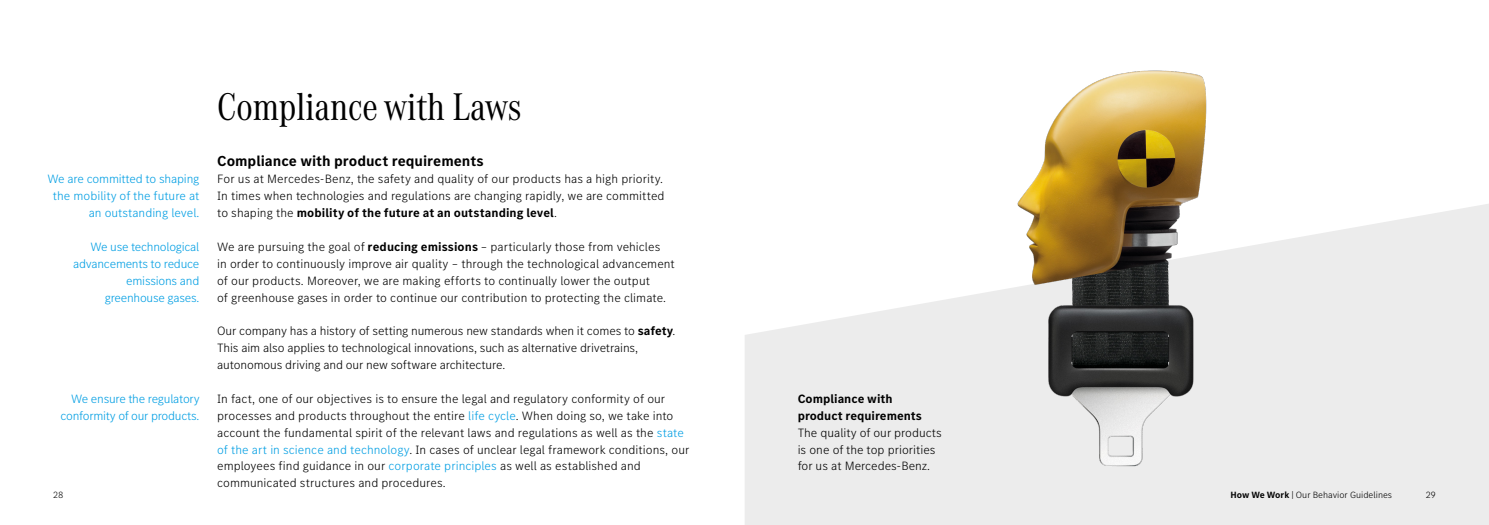
<style>
.page{position:relative;width:1489px;height:525px;background:#fff}
.page>*{position:absolute;margin:0;border:0;box-sizing:border-box;transform-origin:0 0}
.t1{font:40px "MB Corpo A Title Cond";color:#000}
.t2{font:700 15px "MB Corpo S Text";color:#000}
.t3{font:300 12.5px/16.9px "MB Corpo S Text";color:#000}
.t4{font:300 12.5px/16.9px "MB Corpo S Text";letter-spacing:-.02em;color:#009ee3;text-align:right}
.t5{font:300 12.5px/16.9px "MB Corpo S Text";color:#009ee3;text-align:right}
.t6{font:700 12.5px/16.9px "MB Corpo S Text";color:#000}
.t7{font:300 9.38px "MB Corpo S Text";color:#000}
.s1{font-weight:700}
.s2{color:#009ee3}
</style>
<div class="page">
<svg style="left:745px;top:204px;width:743px;height:320px;fill:#ececec"></svg>
<img style="left:989px;top:70px;width:255px;height:400px">
<p class="t5" style="left:48px;top:170px;width:153px">We are committed to shaping the mobility of the future at an outstanding level.</p>
<p class="t4" style="left:73px;top:237px;width:128px">We use technological advancements to reduce emissions and greenhouse gases.</p>
<p class="t4" style="left:60px;top:389px;width:141px">We ensure the regulatory conformity of our products.</p>
<p class="t7" style="left:53px;top:488px;width:12px">28</p>
<h1 class="t1" style="left:217px;top:80px;width:306px">Compliance with Laws</h1>
<p class="t2" style="left:217px;top:151px;width:268px">Compliance with product requirements</p>
<p class="t3" style="left:217px;top:170px;width:449px">For us at Mercedes-Benz, the safety and quality of our products has a high priority.<br>In times when technologies and regulations are changing rapidly, we are committed to shaping the <span class="s1">mobility of the future at an outstanding level</span>.</p>
<p class="t3" style="left:217px;top:237px;width:459px">We are pursuing the goal of <span class="s1">reducing emissions</span> – particularly those from vehicles<br>in order to continuously improve air quality – through the technological advancement of our products. Moreover, we are making efforts to continually lower the output<br>of greenhouse gases in order to continue our contribution to protecting the climate.</p>
<p class="t3" style="left:217px;top:322px;width:460px">Our company has a history of setting numerous new standards when it comes to <span class="s1">safety</span>.<br>This aim also applies to technological innovations, such as alternative drivetrains, autonomous driving and our new software architecture.</p>
<p class="t3" style="left:217px;top:389px;width:473px">In fact, one of our objectives is to ensure the legal and regulatory conformity of our processes and products throughout the entire <span class="s2">life cycle</span>. When doing so, we take into account the fundamental spirit of the relevant laws and regulations as well as the <span class="s2">state of the art in science and technology</span>. In cases of unclear legal framework conditions, our employees find guidance in our <span class="s2">corporate principles</span> as well as established and communicated structures and procedures.</p>
<p class="t6" style="left:797px;top:389px;width:126px">Compliance with product requirements</p>
<p class="t3" style="left:797px;top:423px;width:145px">The quality of our products is one of the top priorities for us at Mercedes-Benz.</p>
<p class="t7" style="left:1230px;top:488px;width:163px"><span class="s1">How We Work</span> | Our Behavior Guidelines</p>
<p class="t7" style="left:1425px;top:488px;width:11px">29</p>
</div>
